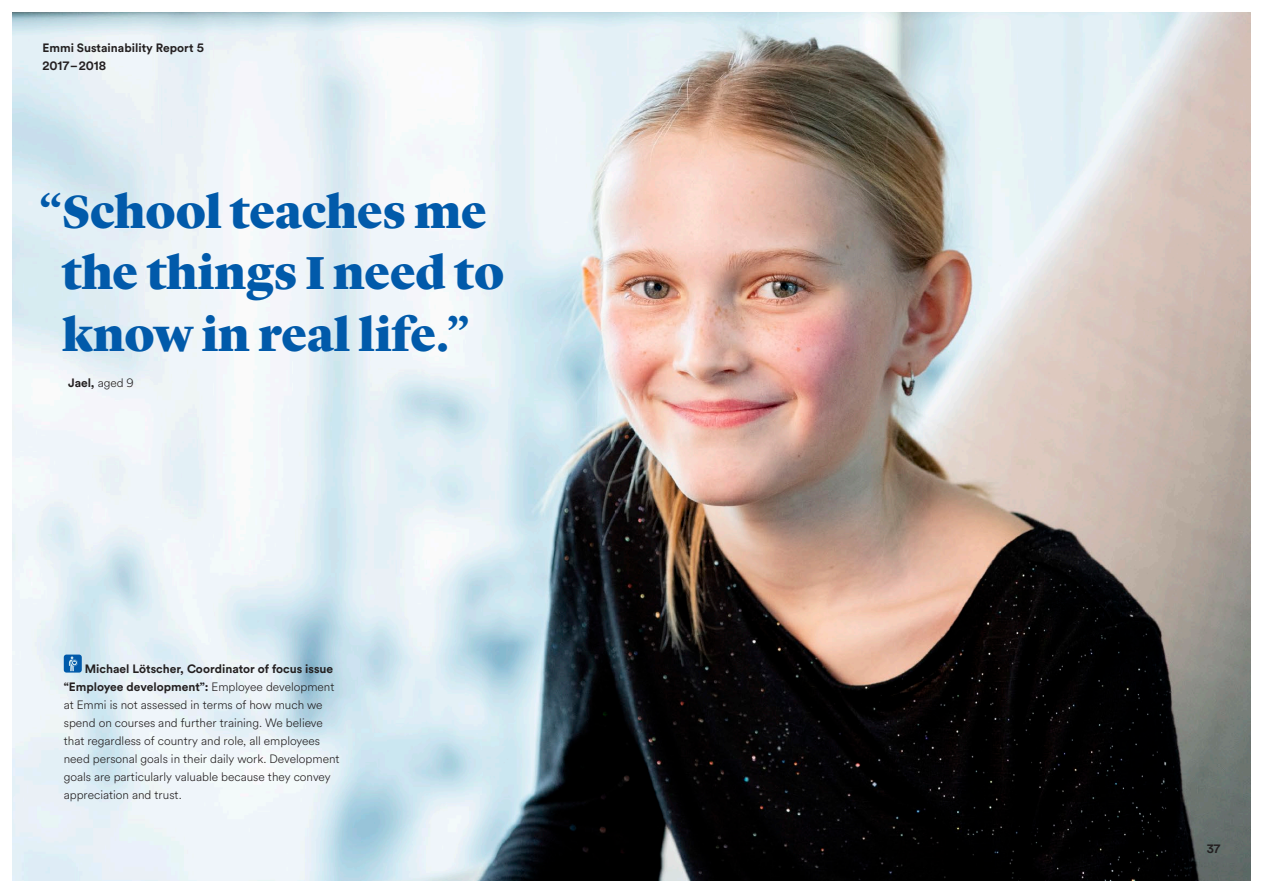
<style>
.page{position:relative;width:1263px;height:893px;background:#fff}
.page>*{position:absolute;margin:0;border:0;box-sizing:border-box;transform-origin:0 0}
.t1{font:900 48px/61.5px "Lyon Display";color:#015aaa;text-align:center}
.t2{font:300 12px/18px "Circular Air Pro";color:#231f20}
.t3{font:700 12px/18px "Circular Air Pro";color:#231f20}
.s1{font-weight:300}
.s2{font-weight:700}
</style>
<div class="page">
<img style="left:13px;top:13px;width:1237px;height:867px">
<svg style="left:64px;top:655px;width:18px;height:18px"></svg>
<p class="t3" style="left:43px;top:40px;width:163px">Emmi Sustainability Report 5<br>2017 – 2018</p>
<h1 class="t1" style="left:38px;top:185px;width:467px">“ School teaches me the things I need to know in real life.”</h1>
<p class="t3" style="left:68px;top:374px;width:67px">Jael, <span class="s1">aged 9</span></p>
<p class="t2" style="left:64px;top:660px;width:277px;text-indent:21px"><span class="s2">Michael Lötscher, Coordinator of focus issue “Employee development”:</span> Employee development at Emmi is not assessed in terms of how much we spend on courses and further training. We believe that regardless of country and role, all employees need personal goals in their daily work. Development goals are particularly valuable because they convey appreciation and trust.</p>
<p class="t3" style="left:1207px;top:840px;width:15px">37</p>
</div>
